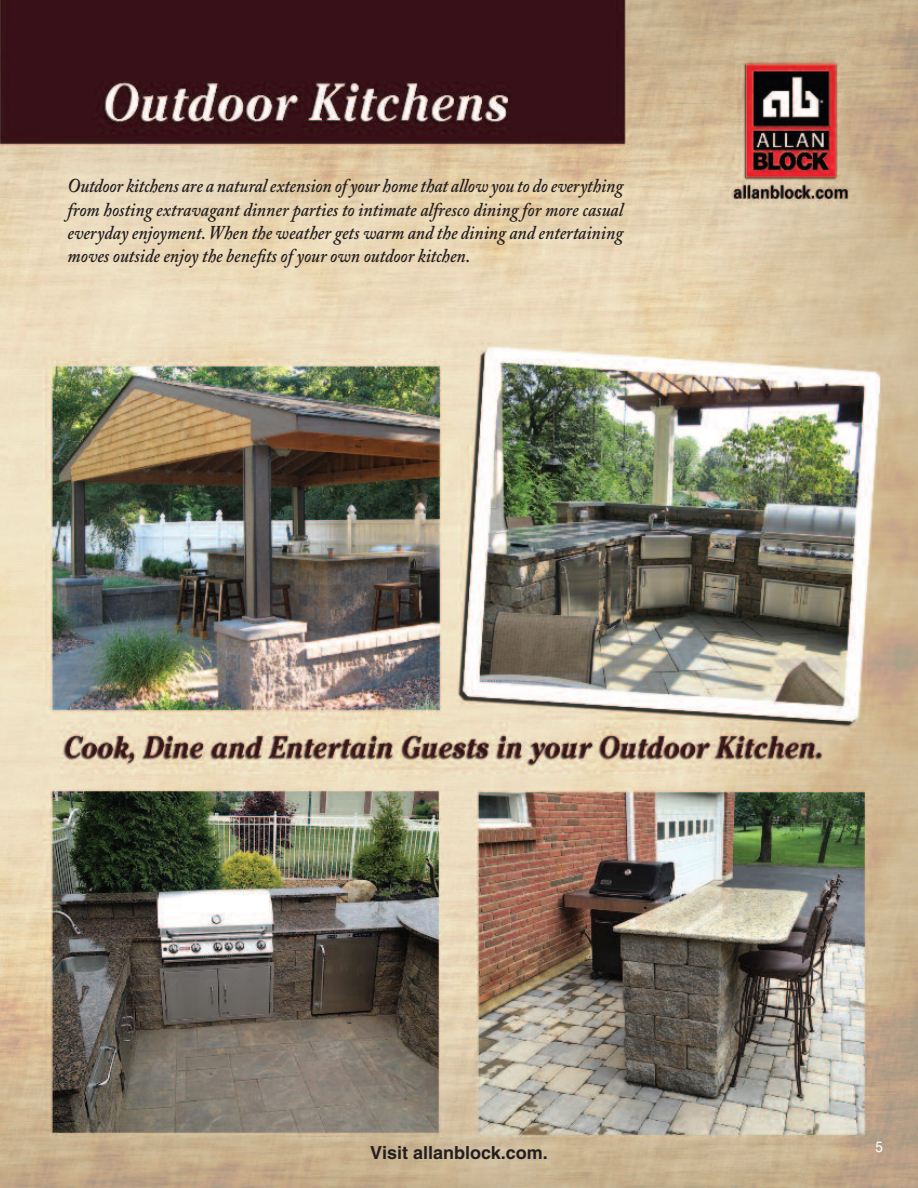
<style>
.page{position:relative;width:918px;height:1188px;background:#fff}
.page>*{position:absolute;margin:0;border:0;box-sizing:border-box;transform-origin:0 0}
.t1{font:italic 600 19.5px/23.4px "Adobe Caslon Pro";color:#231f20;text-align:justify;scale:.9 1}
.t2{font:700 18px "Helvetica";color:#231f20}
.t3{font:15px "Helvetica";color:#fff;scale:.9 1}
</style>
<div class="page">
<img style="left:1px;top:0;width:917px;height:1188px">
<p class="t1" style="left:68px;top:177px;width:619px">Outdoor kitchens are a natural extension of your home that allow you to do everything from hosting extravagant dinner parties to intimate alfresco dining for more casual everyday enjoyment.When the weather gets warm and the dining and entertaining moves outside enjoy the benefits of your own outdoor kitchen.</p>
<p class="t2" style="left:370px;top:1146px;width:179px">Visit allanblock.com.</p>
<p class="t3" style="left:876px;top:1141px;width:10px">5</p>
</div>
